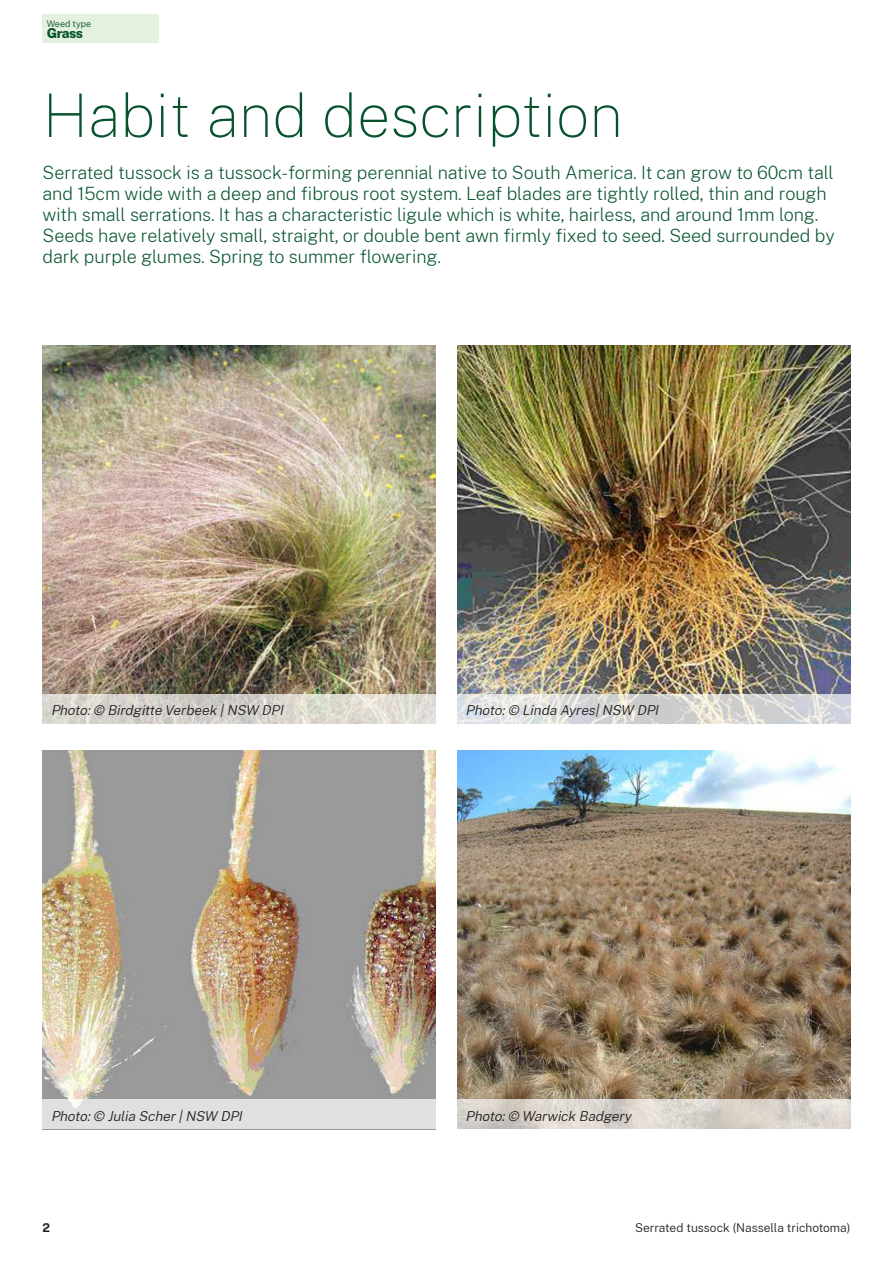
<style>
.page{position:relative;width:893px;height:1263px;background:#fff}
.page>*{position:absolute;margin:0;border:0;box-sizing:border-box;transform-origin:0 0}
.H1{font:100 60px "Public Sans";color:#05522d}
.Intro{font:200 18px/21px "Public Sans";letter-spacing:-.005em;color:#05522d}
.Caption{font:italic 300 13.5px "Public Sans";color:#231f20}
.Body{font:800 13.5px "Public Sans";letter-spacing:-.035em;color:#05522d}
.t1{font:300 12px "Public Sans";color:#231f20}
.t2{font:700 12px "Public Sans";color:#231f20}
.Small_Print{font:300 9px "Public Sans";color:#05522d}
</style>
<div class="page">
<img style="left:43px;top:345px;width:393px;height:349px">
<img style="left:43px;top:750px;width:393px;height:349px">
<img style="left:457px;top:345px;width:393px;height:349px">
<img style="left:457px;top:750px;width:393px;height:349px">
<div style="left:43px;top:1099px;width:393px;height:30px;background:#e0e0e0"></div>
<svg style="left:457px;top:694px;width:393px;height:30px;background:#dbdad9"></svg>
<svg style="left:43px;top:694px;width:393px;height:30px;background:#d9d6cf"></svg>
<svg style="left:457px;top:1099px;width:393px;height:30px;background:#dad4cd"></svg>
<div style="left:43px;top:14px;width:116px;height:29px;background:#e4f1de"></div>
<p class="Small_Print" style="left:47px;top:17px;width:46px">Weed type</p>
<p class="Body" style="left:47px;top:23px;width:38px">Grass</p>
<h1 class="H1" style="left:43px;top:75px;width:582px">Habit and description</h1>
<p class="Intro" style="left:43px;top:161px;width:794px">Serrated tussock is a tussock-forming perennial native to South America. It can grow to 60cm tall and 15cm wide with a deep and fibrous root system. Leaf blades are tightly rolled, thin and rough with small serrations. It has a characteristic ligule which is white, hairless, and around 1mm long.<br>Seeds have relatively small, straight, or double bent awn firmly fixed to seed. Seed surrounded by dark purple glumes. Spring to summer flowering.</p>
<p class="Caption" style="left:51px;top:701px;width:237px">Photo:© Birdgitte Verbeek |NSW DPI</p>
<p class="Caption" style="left:466px;top:701px;width:198px">Photo:© Linda Ayres|NSW DPI</p>
<p class="Caption" style="left:51px;top:1106px;width:196px">Photo:© Julia Scher|NSW DPI</p>
<p class="Caption" style="left:466px;top:1106px;width:171px">Photo:© Warwick Badgery</p>
<p class="t2" style="left:43px;top:1219px;width:9px">2</p>
<p class="t1" style="left:635px;top:1219px;width:217px">Serrated tussock (Nassella trichotoma)</p>
</div>
